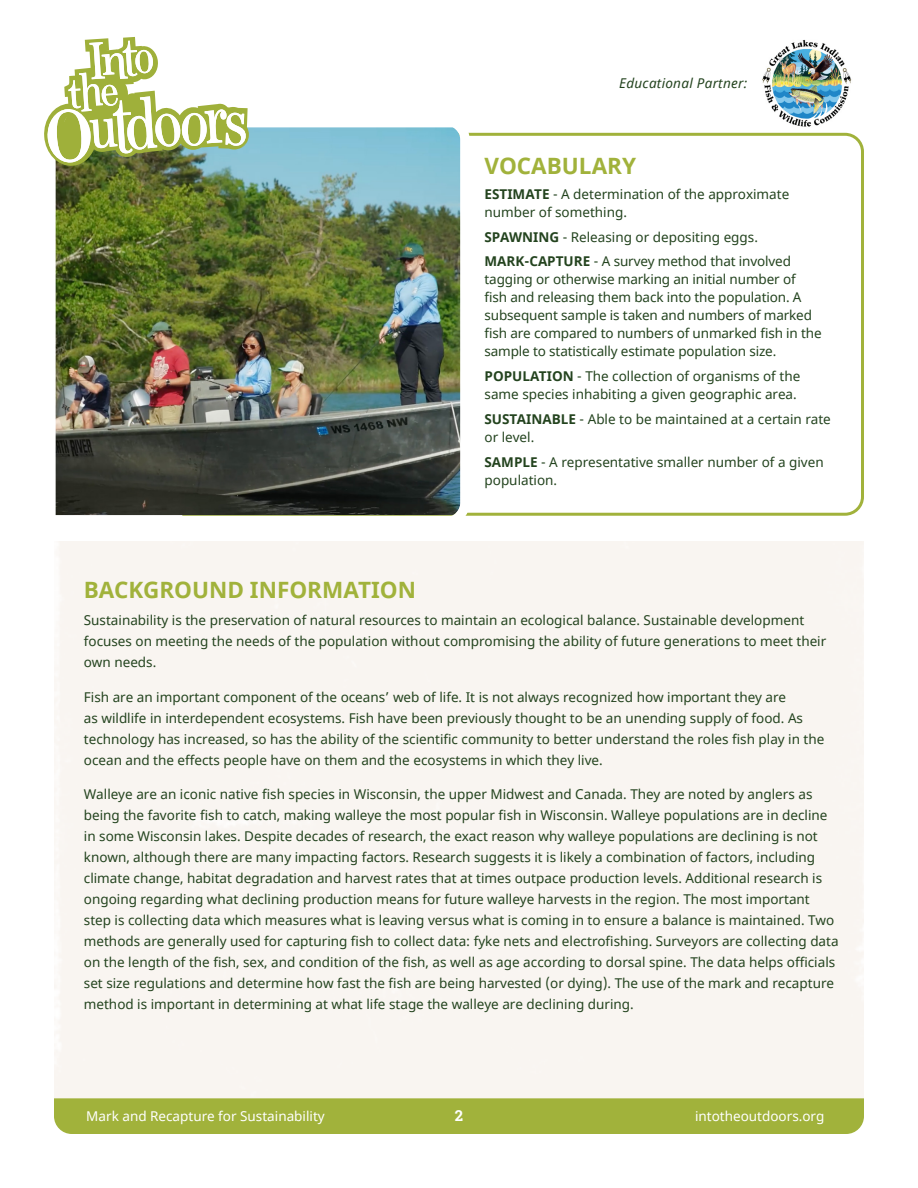
<style>
.page{position:relative;width:918px;height:1188px;background:#fff}
.page>*{position:absolute;margin:0;border:0;box-sizing:border-box;transform-origin:0 0}
.t1{font:700 22.5px "Noto Sans";color:#a1b23b}
.t2{font:700 15px "Roboto Slab";color:#fff}
.t3{font:13.5px/21px "Noto Sans";color:#23431e}
.t4{font:13.5px "Noto Sans";color:#fff}
.t5{font:italic 13.5px "Noto Sans";letter-spacing:.02em;color:#23431e}
.s1{font-weight:700}
</style>
<div class="page">
<img style="left:762px;top:39px;width:90px;height:88px">
<svg style="left:474px;top:132px;width:390px;height:384px"></svg>
<img style="left:55px;top:127px;width:419px;height:389px">
<div style="left:54px;top:1098px;width:810px;height:36px;background:#a1b23b"></div>
<svg style="left:44px;top:37px;width:205px;height:130px"></svg>
<p class="t5" style="left:619px;top:73px;width:130px">Educational Partner:</p>
<h1 class="t1" style="left:485px;top:150px;width:153px">VOCABULARY</h1>
<p class="t3" style="left:485px;top:185px;width:306px;line-height:18px"><span class="s1">ESTIMATE</span> - A determination of the approximate number of something.</p>
<p class="t3" style="left:485px;top:225px;width:308px;line-height:24.8px"><span class="s1">SPAWNING</span> - Releasing or depositing eggs.<br><span class="s1">MARK-CAPTURE</span> - A survey method that involved</p>
<p class="t3" style="left:485px;top:271px;width:339px;line-height:18px">tagging or otherwise marking an initial number of<br>fish and releasing them back into the population. A subsequent sample is taken and numbers of marked fish are compared to numbers of unmarked fish in the sample to statistically estimate population size.</p>
<p class="t3" style="left:485px;top:368px;width:317px;line-height:18px"><span class="s1">POPULATION</span> - The collection of organisms of the same species inhabiting a given geographic area.</p>
<p class="t3" style="left:485px;top:410px;width:348px;line-height:18px"><span class="s1">SUSTAINABLE</span> - Able to be maintained at a certain rate or level.</p>
<p class="t3" style="left:485px;top:453px;width:341px;line-height:18px"><span class="s1">SAMPLE</span> - A representative smaller number of a given population.</p>
<h1 class="t1" style="left:84px;top:573px;width:334px">BACKGROUND INFORMATION</h1>
<p class="t3" style="left:84px;top:610px;width:744px">Sustainability is the preservation of natural resources to maintain an ecological balance. Sustainable development focuses on meeting the needs of the population without compromising the ability of future generations to meet their own needs.</p>
<p class="t3" style="left:84px;top:687px;width:742px">Fish are an important component of the oceans’ web of life. It is not always recognized how important they are<br>as wildlife in interdependent ecosystems. Fish have been previously thought to be an unending supply of food. As technology has increased, so has the ability of the scientific community to better understand the roles fish play in the ocean and the effects people have on them and the ecosystems in which they live.</p>
<p class="t3" style="left:84px;top:784px;width:756px">Walleye are an iconic native fish species in Wisconsin, the upper Midwest and Canada. They are noted by anglers as being the favorite fish to catch, making walleye the most popular fish in Wisconsin. Walleye populations are in decline in some Wisconsin lakes. Despite decades of research, the exact reason why walleye populations are declining is not known, although there are many impacting factors. Research suggests it is likely a combination of factors, including climate change, habitat degradation and harvest rates that at times outpace production levels. Additional research is ongoing regarding what declining production means for future walleye harvests in the region. The most important step is collecting data which measures what is leaving versus what is coming in to ensure a balance is maintained. Two methods are generally used for capturing fish to collect data: fyke nets and electrofishing. Surveyors are collecting data on the length of the fish, sex, and condition of the fish, as well as age according to dorsal spine. The data helps officials set size regulations and determine how fast the fish are being harvested (or dying). The use of the mark and recapture method is important in determining at what life stage the walleye are declining during.</p>
<p class="t4" style="left:86px;top:1107px;width:240px">Mark and Recapture for Sustainability</p>
<p class="t2" style="left:455px;top:1105px;width:10px">2</p>
<p class="t4" style="left:695px;top:1107px;width:131px">intotheoutdoors.org</p>
</div>
